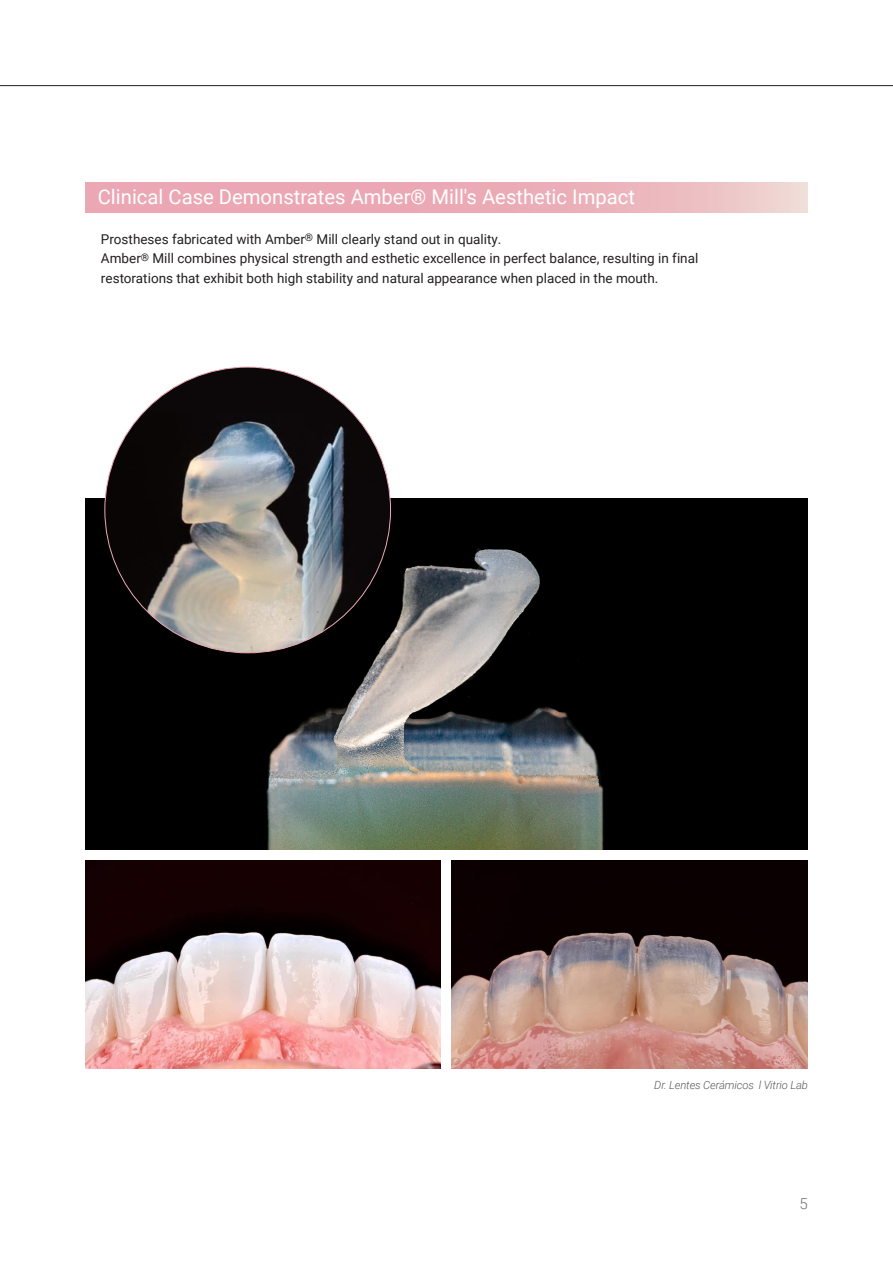
<style>
.page{position:relative;width:893px;height:1263px;background:#fff}
.page>*{position:absolute;margin:0;border:0;box-sizing:border-box;transform-origin:0 0}
.t1{font:20.25px "Roboto";color:#fff}
.t2{font:300 15px "Roboto";color:#6c6d70}
.t3{font:13.5px/19.5px "Roboto";color:#231f20}
.t4{font:italic 300 11.25px "Roboto";letter-spacing:-.015em;color:#57585a}
</style>
<div class="page">
<hr style="left:0;top:85px;width:893px;height:1px;background:#231f20">
<svg style="left:85px;top:183px;width:723px;height:30px;background:#ebb1b9"></svg>
<img style="left:85px;top:499px;width:723px;height:351px">
<img style="left:85px;top:860px;width:355px;height:208px">
<img style="left:452px;top:860px;width:356px;height:208px">
<img style="left:105px;top:367px;width:286px;height:286px;border-radius:143px">
<p class="t1" style="left:98px;top:182px;width:539px">Clinical Case Demonstrates Amber® Mill's Aesthetic Impact</p>
<p class="t3" style="left:101px;top:229px;width:599px">Prostheses fabricated with Amber<sup>®</sup> Mill clearly stand out in quality.<br>Amber<sup>®</sup> Mill combines physical strength and esthetic excellence in perfect balance, resulting in final restorations that exhibit both high stability and natural appearance when placed in the mouth.</p>
<p class="t4" style="left:654px;top:1077px;width:155px">Dr. Lentes Cerámicos l Vitrio Lab</p>
<p class="t2" style="left:800px;top:1193px;width:10px">5</p>
</div>
